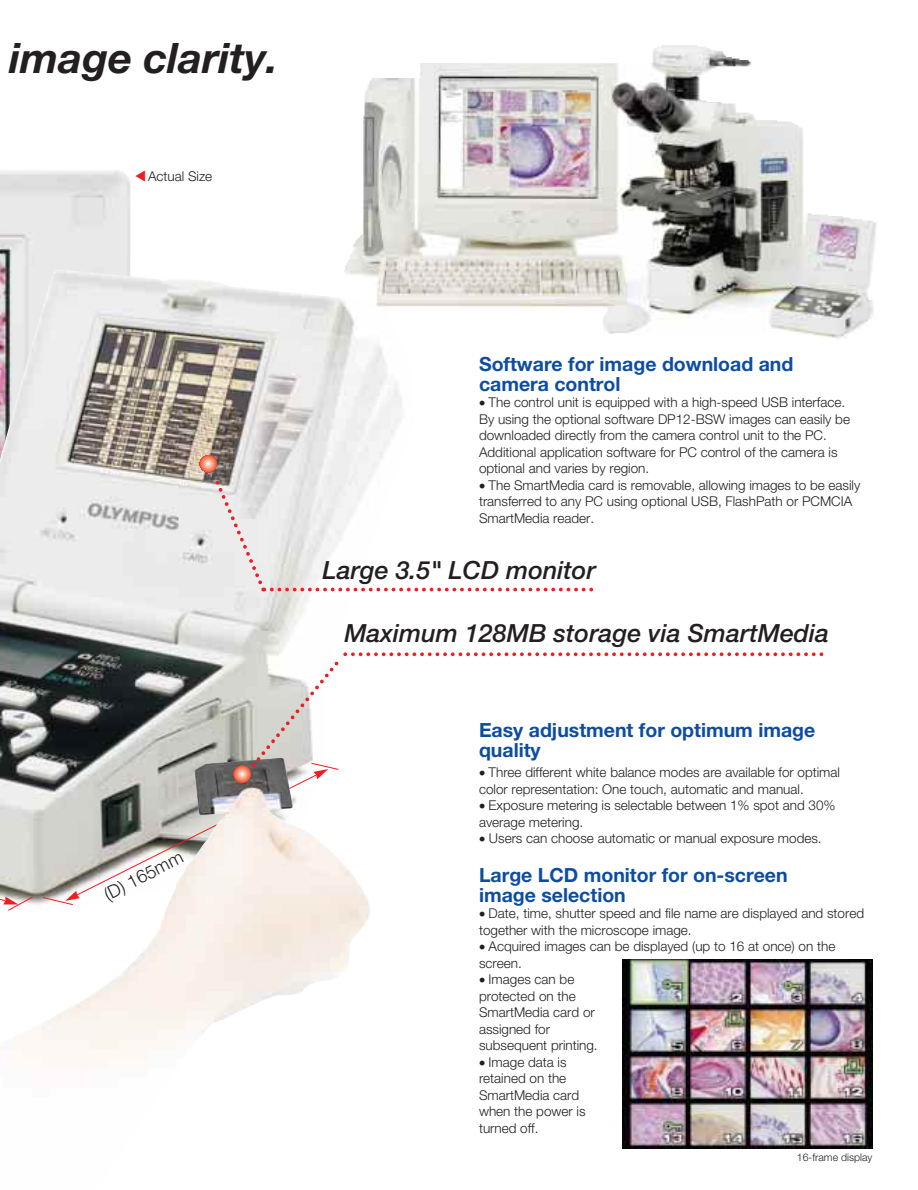
<style>
.page{position:relative;width:918px;height:1190px;background:#fff}
.page>*{position:absolute;margin:0;border:0;box-sizing:border-box;transform-origin:0 0}
.t1{font:italic 700 42px "Helvetica Neue";color:#231f20}
.t2{font:italic 500 25.05px "Helvetica Neue";color:#231f20}
.t3{font:700 19.5px/19.5px "Helvetica Neue";color:#0d4da1}
.t4{font:300 18px "Helvetica Neue";color:#231f20}
.t5{font:300 13.5px/16.5px "Helvetica Neue";color:#231f20}
.t6{font:300 10.5px "Helvetica Neue";color:#231f20}
</style>
<div class="page">
<img style="left:0;top:170px;width:130px;height:100px">
<img style="left:0;top:270px;width:402px;height:487px">
<img style="left:344px;top:45px;width:533px;height:295px">
<img style="left:622px;top:959px;width:250px;height:189px">
<img style="left:0;top:757px;width:370px;height:311px">
<svg style="left:200px;top:455px;width:394px;height:139px"></svg>
<svg style="left:43px;top:652px;width:781px;height:253px"></svg>
<h1 class="t1" style="left:9px;top:43px;width:271px">image clarity.</h1>
<p class="t5" style="left:148px;top:169px;width:66px">Actual Size</p>
<h3 class="t4" style="left:102px;top:889px;width:87px;rotate:-27deg">(D) 165mm</h3>
<h3 class="t3" style="left:479px;top:356px;width:316px">Software for image download and camera control</h3>
<p class="t5" style="left:479px;top:395px;width:373px">• The control unit is equipped with a high-speed USB interface.<br>By using the optional software DP12-BSW images can easily be downloaded directly from the camera control unit to the PC.<br>Additional application software for PC control of the camera is optional and varies by region.</p>
<p class="t5" style="left:479px;top:478px;width:383px">• The SmartMedia card is removable, allowing images to be easily transferred to any PC using optional USB, FlashPath or PCMCIA<br>SmartMedia reader.</p>
<h2 class="t2" style="left:322px;top:561px;width:275px">Large 3.5" LCD monitor</h2>
<h2 class="t2" style="left:344px;top:624px;width:486px">Maximum 128MB storage via SmartMedia</h2>
<h3 class="t3" style="left:479px;top:722px;width:338px">Easy adjustment for optimum image quality</h3>
<p class="t5" style="left:479px;top:765px;width:363px">• Three different white balance modes are available for optimal color representation: One touch, automatic and manual.</p>
<p class="t5" style="left:479px;top:798px;width:358px">• Exposure metering is selectable between 1% spot and 30% average metering.</p>
<p class="t5" style="left:479px;top:831px;width:344px">• Users can choose automatic or manual exposure modes.</p>
<h3 class="t3" style="left:479px;top:867px;width:310px">Large LCD monitor for on-screen image selection</h3>
<p class="t5" style="left:479px;top:906px;width:387px">• Date, time, shutter speed and file name are displayed and stored together with the microscope image.</p>
<p class="t5" style="left:479px;top:939px;width:358px">• Acquired images can be displayed (up to 16 at once) on the screen.</p>
<p class="t5" style="left:479px;top:972px;width:120px">• Images can be protected on the<br>SmartMedia card or assigned for subsequent printing.</p>
<p class="t5" style="left:479px;top:1055px;width:108px">• Image data is retained on the<br>SmartMedia card when the power is turned off.</p>
<p class="t6" style="left:797px;top:1153px;width:77px">16-frame display</p>
</div>
